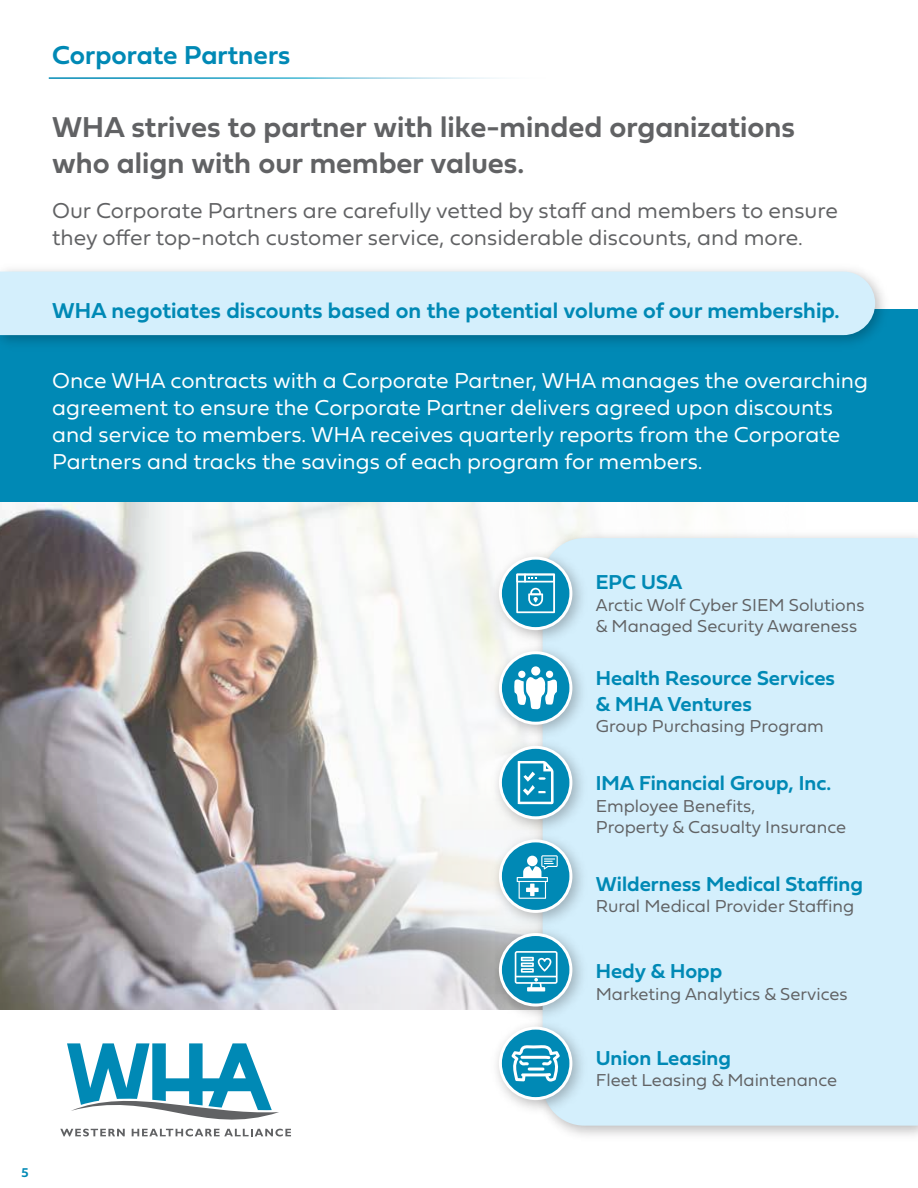
<style>
.page{position:relative;width:918px;height:1188px;background:#fff}
.page>*{position:absolute;margin:0;border:0;box-sizing:border-box;transform-origin:0 0}
.t1{font:30px/36px "Fieldwork Geo Demibold";color:#616264}
.t2{font:27px "Fieldwork Geo Demibold";color:#0089b5}
.t3{font:22.5px/27px "Fieldwork Geo Light";color:#fff}
.t4{font:22.5px/27px "Fieldwork Geo Light";color:#616264}
.t5{font:22.5px "Fieldwork Geo Demibold";color:#0089b5}
.t6{font:21px/25.2px "Fieldwork Geo Demibold";color:#0089b5}
.t7{font:18px/21.6px "Fieldwork Geo Light";color:#616264}
.t8{font:13.2px "Fieldwork Geo Demibold";color:#0089b5}
</style>
<div class="page">
<img style="left:0;top:502px;width:590px;height:508px">
<div style="left:0;top:309px;width:918px;height:193px;background:#0089b5"></div>
<svg style="left:60px;top:1043px;width:231px;height:94px"></svg>
<img style="left:0;top:269px;width:884px;height:74px">
<div style="left:0;top:272px;width:875px;height:63px;background:#d4effc"></div>
<img style="left:529px;top:525px;width:389px;height:611px">
<div style="left:543px;top:538px;width:375px;height:588px;background:#d4effc"></div>
<img style="left:486px;top:744px;width:106px;height:82px">
<svg style="left:499px;top:746px;width:73px;height:73px"></svg>
<img style="left:486px;top:650px;width:106px;height:94px">
<svg style="left:499px;top:651px;width:73px;height:74px"></svg>
<div style="left:531px;top:666px;width:9px;height:10px;background:#fff;border-radius:50%"></div>
<div style="left:546px;top:671px;width:7px;height:7px;background:#fff;border-radius:50%"></div>
<div style="left:518px;top:671px;width:7px;height:7px;background:#fff;border-radius:50%"></div>
<img style="left:496px;top:1026px;width:96px;height:94px">
<svg style="left:499px;top:1027px;width:73px;height:73px"></svg>
<img style="left:486px;top:544px;width:106px;height:106px">
<svg style="left:499px;top:557px;width:73px;height:73px"></svg>
<img style="left:486px;top:826px;width:106px;height:94px">
<svg style="left:499px;top:839px;width:73px;height:74px"></svg>
<img style="left:486px;top:920px;width:106px;height:106px">
<svg style="left:499px;top:933px;width:73px;height:74px;background:#62b0c9"></svg>
<svg style="left:521px;top:968px;width:13px;height:5px"></svg>
<p class="t2" style="left:52px;top:33px;width:240px">Corporate Partners</p>
<h1 class="t1" style="left:52px;top:107px;width:744px">WHA strives to partner with like-minded organizations who align with our member values.</h1>
<p class="t4" style="left:52px;top:196px;width:787px">Our Corporate Partners are carefully vetted by staff and members to ensure they offer top-notch customer service, considerable discounts, and more.</p>
<p class="t5" style="left:52px;top:293px;width:789px">WHA negotiates discounts based on the potential volume of our membership.</p>
<p class="t3" style="left:52px;top:366px;width:817px">Once WHA contracts with a Corporate Partner, WHA manages the overarching agreement to ensure the Corporate Partner delivers agreed upon discounts and service to members. WHA receives quarterly reports from the Corporate Partners and tracks the savings of each program for members.</p>
<p class="t8" style="left:21px;top:1163px;width:9px">5</p>
<p class="t6" style="left:596px;top:569px;width:88px">EPC USA</p>
<p class="t7" style="left:596px;top:593px;width:270px">Arctic Wolf Cyber SIEM Solutions &amp; Managed Security Awareness</p>
<p class="t6" style="left:596px;top:665px;width:241px">Health Resource Services &amp; MHA Ventures</p>
<p class="t7" style="left:596px;top:715px;width:229px">Group Purchasing Program</p>
<p class="t6" style="left:596px;top:770px;width:237px">IMA Financial Group, Inc.</p>
<p class="t7" style="left:596px;top:794px;width:252px">Employee Benefits,<br>Property &amp; Casualty Insurance</p>
<p class="t6" style="left:596px;top:870px;width:269px">Wilderness Medical Staffing</p>
<p class="t7" style="left:596px;top:895px;width:260px">Rural Medical Provider Staffing</p>
<p class="t6" style="left:596px;top:958px;width:128px">Hedy &amp; Hopp</p>
<p class="t7" style="left:596px;top:982px;width:253px">Marketing Analytics &amp; Services</p>
<p class="t6" style="left:596px;top:1044px;width:137px">Union Leasing</p>
<p class="t7" style="left:596px;top:1069px;width:243px">Fleet Leasing &amp; Maintenance</p>
</div>
